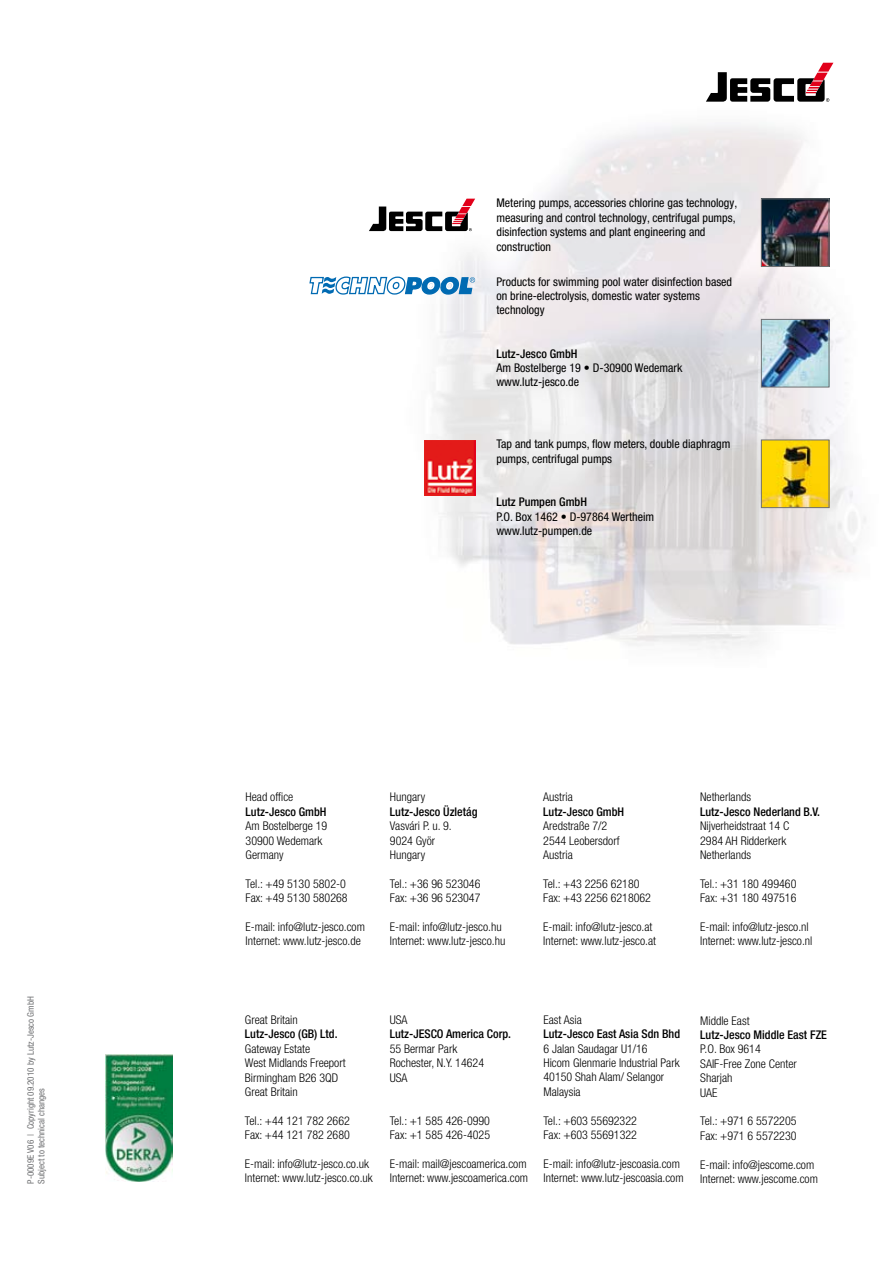
<style>
.page{position:relative;width:893px;height:1263px;background:#fff}
.page>*{position:absolute;margin:0;border:0;box-sizing:border-box;transform-origin:0 0}
.t1{font:300 condensed 12px/14.4px "Helvetica Neue LT Pro";color:#000}
.t2{font:condensed 12px/14.4px "Helvetica Neue LT Pro";color:#000}
.t3{font:500 condensed 12px "Helvetica Neue LT Pro";color:#000}
.t4{font:condensed 9px/10.8px "Helvetica Neue LT Pro";color:#707173}
</style>
<div class="page">
<img style="left:395px;top:125px;width:471px;height:525px">
<svg style="left:706px;top:63px;width:127px;height:39px"></svg>
<img style="left:763px;top:201px;width:64px;height:64px">
<div style="left:761px;top:199px;width:68px;height:68px;border:1px solid #707173"></div>
<svg style="left:309px;top:276px;width:166px;height:19px"></svg>
<img style="left:424px;top:440px;width:51px;height:56px">
<img style="left:763px;top:442px;width:64px;height:64px">
<div style="left:761px;top:440px;width:68px;height:68px;border:1px solid #707173"></div>
<svg style="left:369px;top:199px;width:106px;height:32px"></svg>
<img style="left:106px;top:1054px;width:66px;height:128px">
<img style="left:763px;top:321px;width:64px;height:64px">
<div style="left:761px;top:319px;width:68px;height:68px;border:1px solid #707173"></div>
<p class="t4" style="left:25px;top:1184px;width:189px;rotate:-90deg">P-0009E V06 | Copyright 09.2010 by Lutz-Jesco GmbH<br>Subject to technical changes</p>
<p class="t2" style="left:496px;top:196px;width:242px">Metering pumps, accessories chlorine gas technology, measuring and control technology, centrifugal pumps, disinfection systems and plant engineering and construction</p>
<p class="t2" style="left:496px;top:274px;width:237px">Products for swimming pool water disinfection based on brine-electrolysis, domestic water systems technology</p>
<p class="t3" style="left:496px;top:346px;width:83px">Lutz-Jesco GmbH</p>
<p class="t2" style="left:496px;top:360px;width:188px">Am Bostelberge 19 • D-30900 Wedemark www.lutz-jesco.de</p>
<p class="t2" style="left:496px;top:437px;width:235px">Tap and tank pumps, flow meters, double diaphragm pumps, centrifugal pumps</p>
<p class="t3" style="left:496px;top:495px;width:92px">Lutz Pumpen GmbH</p>
<p class="t2" style="left:496px;top:509px;width:159px">P.O. Box 1462 • D-97864 Wertheim www.lutz-pumpen.de</p>
<p class="t1" style="left:246px;top:790px;width:49px">Head office</p>
<p class="t3" style="left:246px;top:804px;width:83px">Lutz-Jesco GmbH</p>
<p class="t1" style="left:246px;top:819px;width:83px">Am Bostelberge 19<br>30900 Wedemark<br>Germany</p>
<p class="t1" style="left:246px;top:876px;width:104px">Tel.: +49 5130 5802-0<br>Fax: +49 5130 580268</p>
<p class="t1" style="left:246px;top:919px;width:121px">E-mail: info@lutz-jesco.com<br>Internet: www.lutz-jesco.de</p>
<p class="t1" style="left:390px;top:790px;width:37px">Hungary</p>
<p class="t3" style="left:390px;top:804px;width:89px">Lutz-Jesco Üzletág</p>
<p class="t1" style="left:390px;top:819px;width:63px">Vasvári P. u. 9.<br>9024 Györ<br>Hungary</p>
<p class="t1" style="left:390px;top:876px;width:92px">Tel.: +36 96 523046<br>Fax: +36 96 523047</p>
<p class="t1" style="left:390px;top:919px;width:117px">E-mail: info@lutz-jesco.hu<br>Internet: www.lutz-jesco.hu</p>
<p class="t1" style="left:543px;top:790px;width:31px">Austria</p>
<p class="t3" style="left:543px;top:804px;width:83px">Lutz-Jesco GmbH</p>
<p class="t1" style="left:543px;top:819px;width:78px">Aredstraße 7/2<br>2544 Leobersdorf<br>Austria</p>
<p class="t1" style="left:543px;top:876px;width:109px">Tel.: +43 2256 62180<br>Fax: +43 2256 6218062</p>
<p class="t1" style="left:543px;top:919px;width:114px">E-mail: info@lutz-jesco.at<br>Internet: www.lutz-jesco.at</p>
<p class="t1" style="left:700px;top:790px;width:52px">Netherlands</p>
<p class="t3" style="left:700px;top:804px;width:122px">Lutz-Jesco Nederland B.V.</p>
<p class="t1" style="left:700px;top:819px;width:91px">Nijverheidstraat 14 C<br>2984 AH Ridderkerk<br>Netherlands</p>
<p class="t1" style="left:700px;top:876px;width:98px">Tel.: +31 180 499460<br>Fax: +31 180 497516</p>
<p class="t1" style="left:700px;top:919px;width:114px">E-mail: info@lutz-jesco.nl<br>Internet: www.lutz-jesco.nl</p>
<p class="t1" style="left:245px;top:1012px;width:54px">Great Britain</p>
<p class="t3" style="left:245px;top:1027px;width:94px">Lutz-Jesco (GB) Ltd.</p>
<p class="t1" style="left:245px;top:1041px;width:102px">Gateway Estate<br>West Midlands Freeport<br>Birmingham B26 3QD<br>Great Britain</p>
<p class="t1" style="left:245px;top:1113px;width:106px">Tel.: +44 121 782 2662<br>Fax: +44 121 782 2680</p>
<p class="t1" style="left:245px;top:1156px;width:129px">E-mail: info@lutz-jesco.co.uk<br>Internet: www.lutz-jesco.co.uk</p>
<p class="t1" style="left:390px;top:1012px;width:19px">USA</p>
<p class="t3" style="left:390px;top:1027px;width:123px">Lutz-JESCO America Corp.</p>
<p class="t1" style="left:390px;top:1041px;width:96px">55 Bermar Park<br>Rochester, N.Y. 14624<br>USA</p>
<p class="t1" style="left:390px;top:1113px;width:102px">Tel.: +1 585 426-0990<br>Fax: +1 585 426-4025</p>
<p class="t1" style="left:390px;top:1156px;width:140px">E-mail: mail@jescoamerica.com<br>Internet: www.jescoamerica.com</p>
<p class="t1" style="left:543px;top:1012px;width:40px">East Asia</p>
<p class="t3" style="left:543px;top:1027px;width:138px">Lutz-Jesco East Asia Sdn Bhd</p>
<p class="t1" style="left:543px;top:1041px;width:138px">6 Jalan Saudagar U1/16<br>Hicom Glenmarie Industrial Park<br>40150 Shah Alam/ Selangor<br>Malaysia</p>
<p class="t1" style="left:543px;top:1113px;width:95px">Tel.: +603 55692322<br>Fax: +603 55691322</p>
<p class="t1" style="left:543px;top:1156px;width:142px">E-mail: info@lutz-jescoasia.com<br>Internet: www.lutz-jescoasia.com</p>
<p class="t1" style="left:700px;top:1013px;width:51px">Middle East</p>
<p class="t3" style="left:700px;top:1027px;width:128px">Lutz-Jesco Middle East FZE</p>
<p class="t1" style="left:700px;top:1042px;width:98px">P.O. Box 9614<br>SAIF-Free Zone Center<br>Sharjah<br>UAE</p>
<p class="t1" style="left:700px;top:1114px;width:98px">Tel.: +971 6 5572205<br>Fax: +971 6 5572230</p>
<p class="t1" style="left:700px;top:1157px;width:119px">E-mail: info@jescome.com<br>Internet: www.jescome.com</p>
</div>
